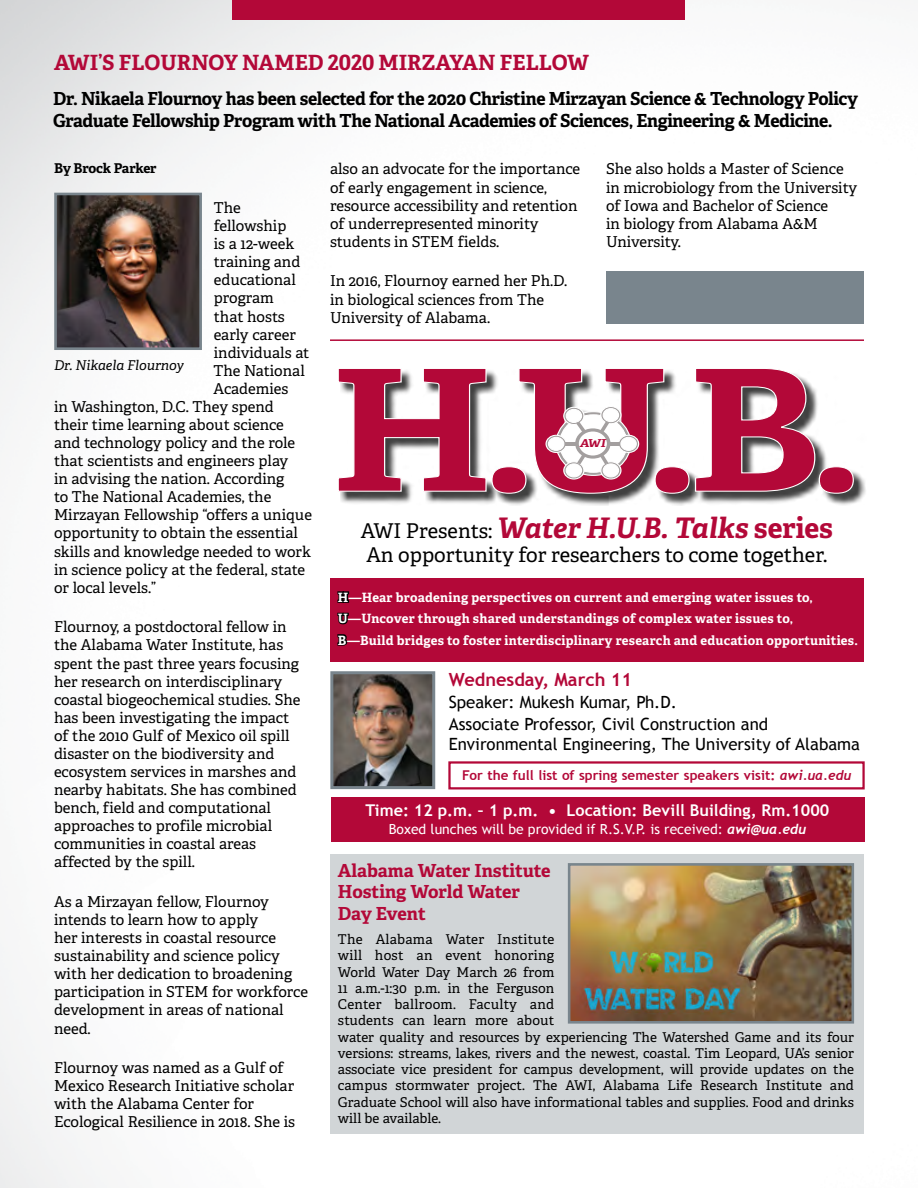
<style>
.page{position:relative;width:918px;height:1188px;background:#fff}
.page>*{position:absolute;margin:0;border:0;box-sizing:border-box;transform-origin:0 0}
.t1{font:700 169.5px "Adelle PE";color:#b30838;scale:1.17 1}
.t2{font:italic 700 28.35px "Adelle PE";color:#b30838}
.t3{font:700 21px "Adelle PE";color:#b30838}
.t4{font:20.4px "Adelle PE";color:#000}
.t5{font:700 18.15px "Trebuchet MS";color:#b30838}
.Subhead{font:700 18px/21.8px "Adelle PE";letter-spacing:-.025em;color:#000}
.t6{font:700 18px/21.8px "Adelle PE";letter-spacing:-.005em;color:#b30838}
.t7{font:16.8px/22px "Trebuchet MS";color:#000}
.t8{font:700 16.2px "Trebuchet MS";color:#fff}
.Paragraph{font:15px/18px "Adelle PE";color:#000}
.t9{font:13.95px "Trebuchet MS";color:#fff}
.t10{font:13.5px/16.2px "Adelle PE";color:#000}
.t11{font:700 13.5px "Trebuchet MS";color:#b30838}
.t12{font:italic 13.5px "Adelle PE";color:#000}
.t13{font:700 13.5px "Adelle PE";letter-spacing:-.015em;color:#000}
.t14{font:700 12.9px "Adelle PE";letter-spacing:.02em;color:#fff}
.t15{font:italic 700 10.95px "Adelle PE";color:#b30838;scale:1.17 1}
.s1{font-weight:400;font-style:normal;font-size:20.4px;color:#000}
.s2{font-style:normal}
.s3{color:#000}
.s4{color:#b30838}
.s5{font-family:"Trebuchet";font-style:italic}
.s6{font-family:"Trebuchet";font-weight:700;font-style:italic}
</style>
<div class="page">
<img style="left:0;top:0;width:865px;height:1188px">
<div style="left:233px;top:0;width:452px;height:19px;background:#b30838"></div>
<div style="left:330px;top:854px;width:533px;height:280px;background:#d1d5d7"></div>
<div style="left:330px;top:578px;width:534px;height:83px;background:#b30838"></div>
<div style="left:332px;top:797px;width:533px;height:45px;background:#b30838"></div>
<div style="left:340px;top:370px;width:526px;height:136px;background:#000;opacity:.75"></div>
<svg style="left:337px;top:367px;width:150px;height:125px"></svg>
<div style="left:491px;top:466px;width:35px;height:28px;border:1px solid #fff;border-radius:50%"></div>
<div style="left:655px;top:466px;width:35px;height:28px;border:1px solid #fff;border-radius:50%"></div>
<svg style="left:694px;top:367px;width:122px;height:125px"></svg>
<div style="left:819px;top:466px;width:35px;height:28px;border:1px solid #fff;border-radius:50%"></div>
<svg style="left:518px;top:367px;width:147px;height:127px"></svg>
<hr style="left:330px;top:339px;width:534px;height:2px;background:#b30838">
<img style="left:58px;top:197px;width:140px;height:149px">
<div style="left:54px;top:193px;width:148px;height:157px;border:3px solid #79858d"></div>
<div style="left:606px;top:271px;width:258px;height:52px;background:#79858d"></div>
<img style="left:572px;top:867px;width:278px;height:153px">
<div style="left:568px;top:863px;width:286px;height:161px;border:3px solid #79858d"></div>
<img style="left:334px;top:675px;width:97px;height:110px">
<div style="left:330px;top:671px;width:105px;height:118px;border:3px solid #79858d"></div>
<div style="left:448px;top:761px;width:417px;height:28px;border:2px solid #b30838"></div>
<h1 class="t3" style="left:54px;top:47px;width:536px">AWI’S FLOURNOY NAMED 2020 MIRZAYAN FELLOW</h1>
<h2 class="Subhead" style="left:53px;top:87px;width:806px">Dr. Nikaela Flournoy has been selected for the 2020 Christine Mirzayan Science &amp; Technology Policy<br>Graduate Fellowship Program with The National Academies of Sciences, Engineering &amp; Medicine.</h2>
<h1 class="t13" style="left:54px;top:159px;width:104px">By Brock Parker</h1>
<p class="Paragraph" style="left:214px;top:198px;width:28px">The</p>
<p class="Paragraph" style="left:214px;top:216px;width:74px">fellowship</p>
<p class="Paragraph" style="left:214px;top:234px;width:82px">is a 12-week</p>
<p class="Paragraph" style="left:214px;top:252px;width:88px">training and</p>
<p class="Paragraph" style="left:214px;top:270px;width:84px">educational</p>
<p class="Paragraph" style="left:214px;top:289px;width:62px">program</p>
<p class="Paragraph" style="left:214px;top:307px;width:73px">that hosts</p>
<p class="Paragraph" style="left:214px;top:325px;width:84px">early career</p>
<p class="Paragraph" style="left:214px;top:343px;width:97px">individuals at</p>
<p class="Paragraph" style="left:213px;top:361px;width:93px">The National</p>
<p class="Paragraph" style="left:213px;top:379px;width:76px">Academies</p>
<p class="Paragraph" style="left:54px;top:397px;width:221px">in Washington, D.C. They spend</p>
<p class="Paragraph" style="left:54px;top:415px;width:231px">their time learning about science</p>
<p class="Paragraph" style="left:54px;top:433px;width:243px">and technology policy and the role</p>
<p class="Paragraph" style="left:54px;top:451px;width:236px">that scientists and engineers play</p>
<p class="Paragraph" style="left:54px;top:469px;width:232px">in advising the nation. According</p>
<p class="Paragraph" style="left:54px;top:487px;width:219px">to The National Academies, the</p>
<p class="Paragraph" style="left:54px;top:505px;width:259px">Mirzayan Fellowship “offers a unique</p>
<p class="Paragraph" style="left:54px;top:524px;width:245px">opportunity to obtain the essential</p>
<p class="Paragraph" style="left:54px;top:542px;width:258px">skills and knowledge needed to work</p>
<p class="Paragraph" style="left:54px;top:560px;width:253px">in science policy at the federal, state</p>
<p class="Paragraph" style="left:54px;top:578px;width:104px">or local levels.”</p>
<p class="Paragraph" style="left:54px;top:617px;width:248px">Flournoy, a postdoctoral fellow in the Alabama Water Institute, has spent the past three years focusing her research on interdisciplinary coastal biogeochemical studies. She has been investigating the impact of the 2010 Gulf of Mexico oil spill disaster on the biodiversity and ecosystem services in marshes and nearby habitats. She has combined bench, field and computational approaches to profile microbial communities in coastal areas affected by the spill.</p>
<p class="Paragraph" style="left:54px;top:892px;width:256px">As a Mirzayan fellow, Flournoy intends to learn how to apply<br>her interests in coastal resource sustainability and science policy with her dedication to broadening participation in STEM for workforce development in areas of national need.</p>
<p class="Paragraph" style="left:54px;top:1058px;width:243px">Flournoy was named as a Gulf of<br>Mexico Research Initiative scholar with the Alabama Center for<br>Ecological Resilience in 2018. She is</p>
<p class="Paragraph" style="left:330px;top:160px;width:252px">also an advocate for the importance of early engagement in science, resource accessibility and retention of underrepresented minority students in STEM fields.</p>
<p class="Paragraph" style="left:330px;top:272px;width:239px">In 2016, Flournoy earned her Ph.D. in biological sciences from The<br>University of Alabama.</p>
<p class="Paragraph" style="left:606px;top:160px;width:253px">She also holds a Master of Science in microbiology from the University of Iowa and Bachelor of Science<br>in biology from Alabama A&amp;M<br>University.</p>
<p class="t12" style="left:54px;top:356px;width:131px">Dr. Nikaela Flournoy</p>
<p class="t1" style="left:331px;top:308px;width:457px">H.U.B.</p>
<p class="t15" style="left:580px;top:436px;width:23px">AWI</p>
<p class="t2" style="left:361px;top:507px;width:474px"><span class="s1">AWI Presents:</span> Water H.U.B. Talks <span class="s2">series</span></p>
<p class="t4" style="left:366px;top:540px;width:463px">An opportunity for researchers to come together.</p>
<p class="t14" style="left:338px;top:588px;width:476px"><span class="s3">H</span>—<span class="s4">Hear</span> broadening perspectives on current and emerging water issues to,</p>
<p class="t14" style="left:338px;top:609px;width:457px"><span class="s3">U</span>—<span class="s4">Uncover</span> through shared understandings of complex water issues to,</p>
<p class="t14" style="left:338px;top:631px;width:521px"><span class="s3">B</span>—<span class="s4">Build bridges</span> to foster interdisciplinary research and education opportunities.</p>
<p class="t5" style="left:449px;top:668px;width:185px">Wednesday, March 11</p>
<p class="t7" style="left:449px;top:691px;width:321px">Speaker: Mukesh Kumar, Ph.D.<br>Associate Professor, Civil Construction and</p>
<p class="t7" style="left:449px;top:733px;width:413px">Environmental Engineering, The University of Alabama</p>
<p class="t11" style="left:462px;top:767px;width:390px">For the full list of spring semester speakers visit: <span class="s5">awi.ua.edu</span></p>
<p class="t8" style="left:366px;top:800px;width:465px">Time: 12 p.m. – 1 p.m. • Location: Bevill Building, Rm.1000</p>
<p class="t9" style="left:389px;top:821px;width:419px">Boxed lunches will be provided if R.S.V.P. is received: <span class="s6">awi@ua.edu</span></p>
<p class="t6" style="left:338px;top:859px;width:214px">Alabama Water Institute<br>Hosting World Water<br>Day Event</p>
<p class="t10" style="left:338px;top:931px;width:518px">The Alabama Water Institute<br>will host an event honoring<br>World Water Day March 26 from<br>11 a.m.-1:30 p.m. in the Ferguson<br>Center ballroom. Faculty and<br>students can learn more about<br>water quality and resources by experiencing The Watershed Game and its four versions: streams, lakes, rivers and the newest, coastal. Tim Leopard, UA’s senior associate vice president for campus development, will provide updates on the campus stormwater project. The AWI, Alabama Life Research Institute and Graduate School will also have informational tables and supplies. Food and drinks will be available.</p>
</div>
